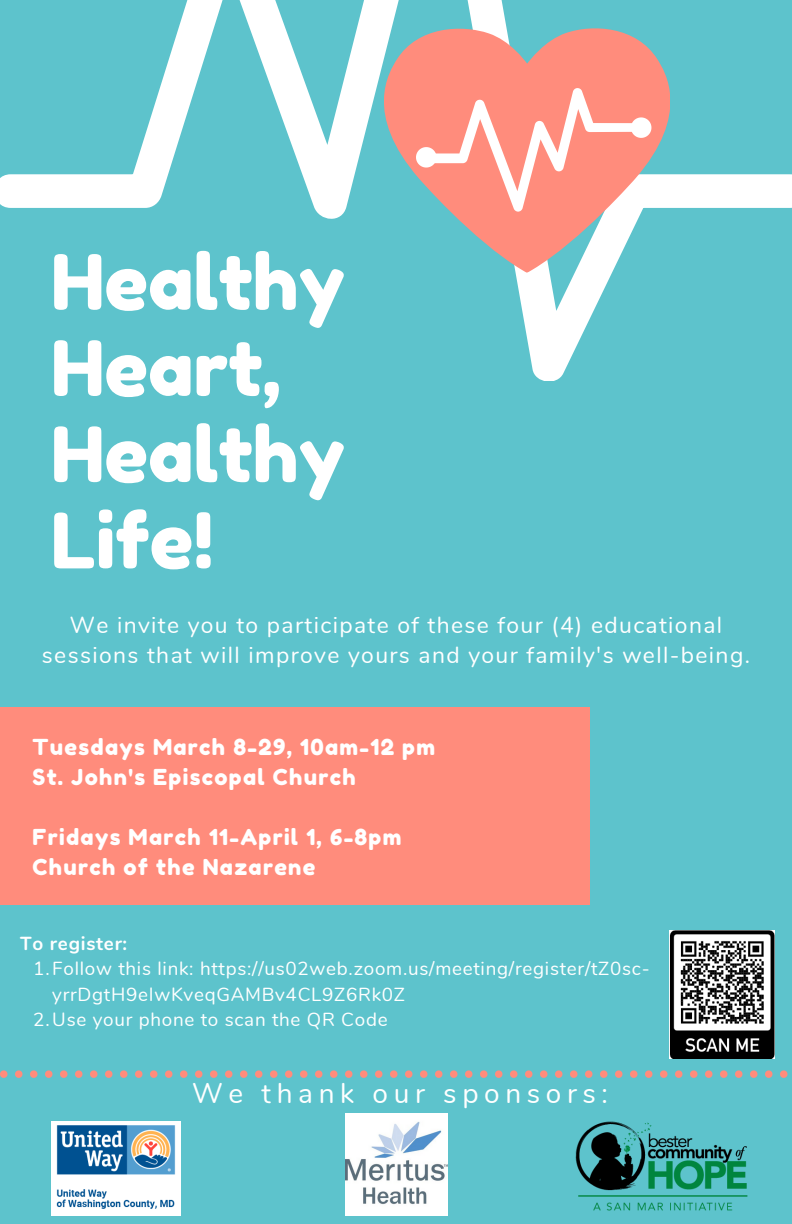
<style>
.page{position:relative;width:792px;height:1224px;background:#5dc3cc}
.page>*{position:absolute;margin:0;border:0;box-sizing:border-box;transform-origin:0 0}
.t1{font:76.2px/86.2px "Fredoka One";color:#fff}
.t2{font:28px "Nunito";letter-spacing:.2em;color:#fff}
.t3{font:22.8px/30px "Nunito";letter-spacing:.06em;color:#fff;text-align:center}
.t4{font:22px "Fredoka One";letter-spacing:.06em;color:#fff}
.t5{font:18.8px/25.6px "Nunito";letter-spacing:.04em;color:#fff}
.t6{font:700 18.8px "Nunito";letter-spacing:.04em;color:#fff}
</style>
<div class="page">
<svg style="left:0;top:0;width:792px;height:381px"></svg>
<div style="left:0;top:707px;width:590px;height:198px;background:#ff8c7c"></div>
<svg style="left:384px;top:28px;width:285px;height:245px;fill:#ff8c7c"></svg>
<svg style="left:416px;top:88px;width:235px;height:124px;background:#faa599"></svg>
<img style="left:670px;top:931px;width:105px;height:127px">
<svg style="left:0;top:1070px;width:788px;height:8px"></svg>
<img style="left:575px;top:1121px;width:173px;height:90px">
<img style="left:51px;top:1121px;width:129px;height:94px">
<img style="left:345px;top:1114px;width:102px;height:102px">
<p class="t1" style="left:51px;top:239px;width:295px">Healthy<br>Heart,<br>Healthy<br>Life!</p>
<p class="t3" style="left:42px;top:610px;width:710px">We invite you to participate of these four (4) educational sessions that will improve yours and your family's well-being.</p>
<p class="t4" style="left:33px;top:733px;width:404px">Tuesdays March 8-29, 10am-12 pm</p>
<p class="t4" style="left:33px;top:763px;width:325px">St. John's Episcopal Church</p>
<p class="t4" style="left:33px;top:823px;width:370px">Fridays March 11-April 1, 6-8pm</p>
<p class="t4" style="left:33px;top:853px;width:285px">Church of the Nazarene</p>
<p class="t6" style="left:20px;top:931px;width:109px">To register:</p>
<p class="t5" style="left:52px;top:956px;width:599px;text-indent:-19px">1.Follow this link: https://us02web.zoom.us/meeting/register/tZ0sc&shy;yrrDgtH9eIwKveqGAMBv4CL9Z6Rk0Z</p>
<p class="t5" style="left:33px;top:1007px;width:356px">2.Use your phone to scan the QR Code</p>
<p class="t2" style="left:192px;top:1075px;width:417px">We thank our sponsors:</p>
</div>
